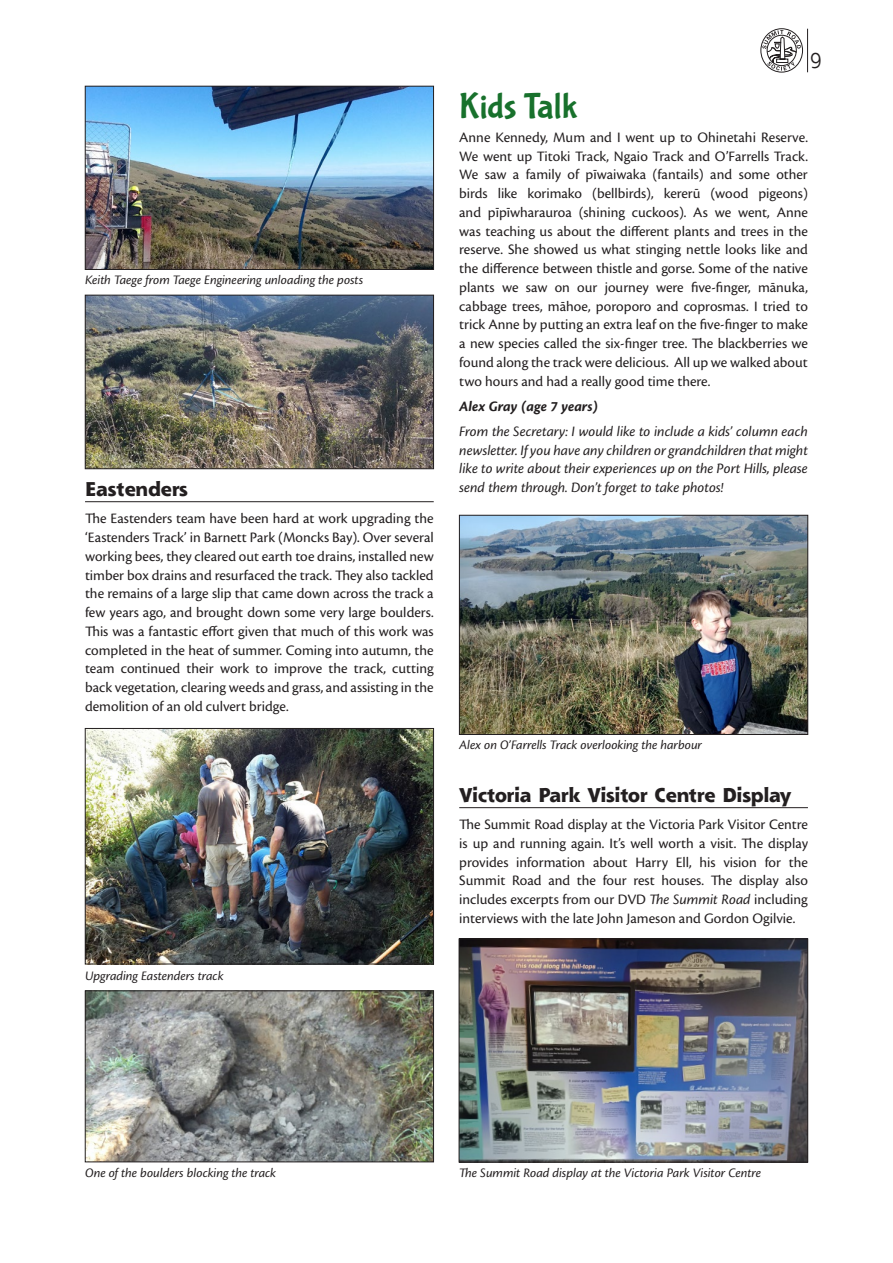
<style>
.page{position:relative;width:893px;height:1263px;background:#fff}
.page>*{position:absolute;margin:0;border:0;box-sizing:border-box;transform-origin:0 0}
.Body_Text_Cronos{font:36px "Bubblegum Sans";letter-spacing:-.005em;color:#18712c}
.t1{font:21px "Shannon";color:#231f20}
.Headers{font:800 19.5px "Shannon";color:#231f20}
.Body_Text_Cronos-2{font:15px/18.8px "Cronos Pro";color:#231f20;text-align:justify}
.Body_Text_Cronos-3{font:italic 15px/18.8px "Cronos Pro";letter-spacing:-.005em;color:#231f20;text-align:justify}
.Body_Text_Cronos-4{font:italic 700 15px "Cronos Pro";color:#231f20}
.captions_2{font:italic 13.5px "Cronos Pro";letter-spacing:-.005em;color:#231f20}
.s1{font-style:italic}
</style>
<div class="page">
<div style="left:761px;top:29px;width:42px;height:43px;border:1px solid #231f20;border-radius:50%"></div>
<svg style="left:762px;top:30px;width:39px;height:41px"></svg>
<hr style="left:807px;top:29px;width:1px;height:43px;background:#231f20">
<img style="left:87px;top:88px;width:345px;height:180px">
<div style="left:85px;top:86px;width:349px;height:184px;border:1px solid #231f20"></div>
<img style="left:87px;top:297px;width:345px;height:170px">
<div style="left:85px;top:295px;width:349px;height:174px;border:1px solid #231f20"></div>
<hr style="left:459px;top:807px;width:349px;height:1px;background:#231f20">
<img style="left:87px;top:993px;width:345px;height:167px">
<div style="left:85px;top:991px;width:349px;height:171px;border:1px solid #231f20"></div>
<img style="left:87px;top:730px;width:345px;height:232px">
<div style="left:85px;top:728px;width:349px;height:236px;border:1px solid #231f20"></div>
<hr style="left:85px;top:501px;width:349px;height:1px;background:#231f20">
<img style="left:461px;top:517px;width:345px;height:216px">
<div style="left:459px;top:515px;width:349px;height:220px;border:1px solid #231f20"></div>
<img style="left:461px;top:941px;width:345px;height:219px">
<div style="left:459px;top:939px;width:349px;height:223px;border:1px solid #231f20"></div>
<p class="captions_2" style="left:85px;top:272px;width:280px">Keith Taege from Taege Engineering unloading the posts</p>
<p class="Headers" style="left:85px;top:476px;width:104px">Eastenders</p>
<p class="Body_Text_Cronos-2" style="left:85px;top:509px;width:350px">The Eastenders team have been hard at work upgrading the ‘Eastenders Track’ in Barnett Park (Moncks Bay). Over several working bees, they cleared out earth toe drains, installed new timber box drains and resurfaced the track. They also tackled the remains of a large slip that came down across the track a few years ago, and brought down some very large boulders.<br>This was a fantastic effort given that much of this work was completed in the heat of summer. Coming into autumn, the team continued their work to improve the track, cutting back vegetation, clearing weeds and grass, and assisting in the demolition of an old culvert bridge.</p>
<p class="captions_2" style="left:85px;top:968px;width:140px">Upgrading Eastenders track</p>
<h2 class="t1" style="left:810px;top:48px;width:14px">9</h2>
<p class="Body_Text_Cronos" style="left:459px;top:86px;width:120px">Kids Talk</p>
<p class="Body_Text_Cronos-2" style="left:459px;top:128px;width:350px">Anne Kennedy, Mum and I went up to Ohinetahi Reserve.<br>We went up Titoki Track, Ngaio Track and O’Farrells Track.<br>We saw a family of pīwaiwaka (fantails) and some other birds like korimako (bellbirds), kererū (wood pigeons) and pīpīwharauroa (shining cuckoos). As we went, Anne was teaching us about the different plants and trees in the reserve. She showed us what stinging nettle looks like and the difference between thistle and gorse. Some of the native plants we saw on our journey were five-finger, mānuka, cabbage trees, māhoe, poroporo and coprosmas. I tried to trick Anne by putting an extra leaf on the five-finger to make a new species called the six-finger tree. The blackberries we found along the track were delicious. All up we walked about two hours and had a really good time there.</p>
<p class="Body_Text_Cronos-4" style="left:459px;top:397px;width:140px">Alex Gray (age 7 years)</p>
<p class="Body_Text_Cronos-3" style="left:459px;top:422px;width:350px">From the Secretary: I would like to include a kids’ column each newsletter. If you have any children or grandchildren that might like to write about their experiences up on the Port Hills, please send them through. Don’t forget to take photos!</p>
<p class="captions_2" style="left:459px;top:737px;width:244px">Alex on O’Farrells Track overlooking the harbour</p>
<p class="Headers" style="left:459px;top:782px;width:334px">Victoria Park Visitor Centre Display</p>
<p class="Body_Text_Cronos-2" style="left:459px;top:815px;width:350px">The Summit Road display at the Victoria Park Visitor Centre is up and running again. It’s well worth a visit. The display provides information about Harry Ell, his vision for the Summit Road and the four rest houses. The display also includes excerpts from our DVD <span class="s1">The Summit Road</span> including interviews with the late John Jameson and Gordon Ogilvie.</p>
<p class="captions_2" style="left:85px;top:1165px;width:193px">One of the boulders blocking the track</p>
<p class="captions_2" style="left:459px;top:1165px;width:303px">The Summit Road display at the Victoria Park Visitor Centre</p>
</div>
